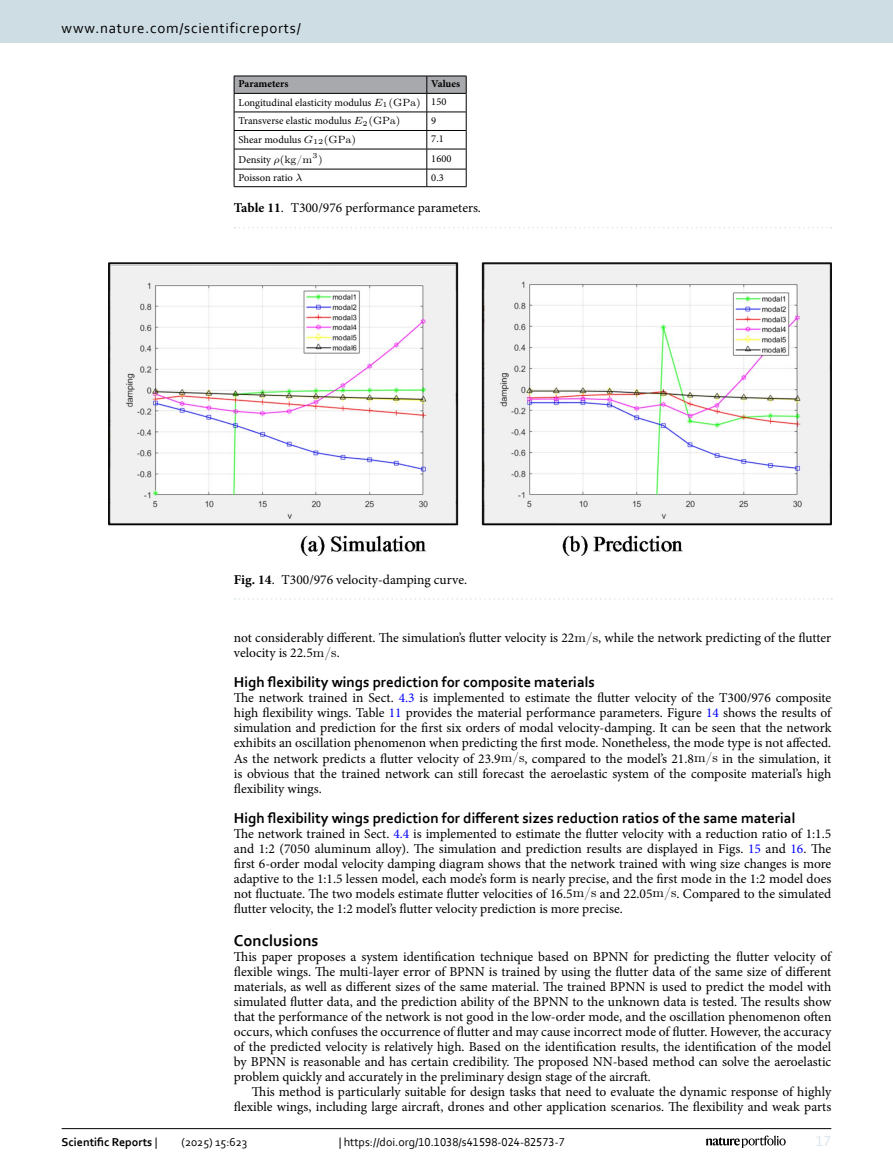
<style>
.page{position:relative;width:893px;height:1174px;background:#fff}
.page>*{position:absolute;margin:0;border:0;box-sizing:border-box;transform-origin:0 0}
.Head_1{font:700 16.5px "Corbel";color:#000}
.Head_2{font:700 15px "Corbel";color:#000}
.t1{font:15px "Corbel";letter-spacing:.05em;color:#000}
.t2{font:15px "Corbel";color:#d9e4eb}
.Body_Text{font:13.5px/15px "Minion Pro";color:#000;text-align:justify}
.Body_Text_Indent{font:13.5px/15px "Minion Pro";color:#000;text-align:right}
.Table_Caption{font:13.5px "Minion Pro";color:#000}
.Figure_Caption{font:13.5px "Minion Pro";color:#000}
.t3{font:12px "Corbel";color:#000}
.t4{font:700 12px "Corbel";color:#000}
.Table_Body{font:10.5px "Minion Pro";letter-spacing:-.005em;color:#000}
.Table_Head{font:700 10.5px "Minion Pro";color:#000}
.s1{font-family:"LM Math Italic 7"}
.s2{font-family:"LM Roman 7"}
.s3{font-family:"SFRM0700"}
.s4{font-weight:700}
.s5{font-family:"SFRM0900"}
.s6{color:#00f}
.s7{font-weight:400}
</style>
<div class="page">
<img style="left:108px;top:262px;width:723px;height:294px">
<svg style="left:235px;top:598px;width:597px;height:1px"></svg>
<svg style="left:234px;top:76px;width:233px;height:110px"></svg>
<hr style="left:427px;top:186px;width:39px;height:1px;background:#000">
<hr style="left:234px;top:186px;width:193px;height:1px;background:#000">
<svg style="left:235px;top:227px;width:597px;height:1px"></svg>
<hr style="left:62px;top:1128px;width:769px;height:1px;background:#000">
<svg style="left:706px;top:1135px;width:80px;height:12px"></svg>
<div style="left:0;top:0;width:893px;height:43px;background:#cedde4"></div>
<p class="t1" style="left:62px;top:18px;width:241px">www.nature.com/scientificreports/</p>
<p class="Table_Head" style="left:239px;top:77px;width:51px">Parameters</p>
<p class="Table_Head" style="left:431px;top:77px;width:30px">Values</p>
<p class="Table_Body" style="left:239px;top:95px;width:184px">Longitudinal elasticity modulus <span class="s1">E</span><sub>1</sub><span class="s2">(</span><span class="s3">GPa</span><span class="s2">)</span></p>
<p class="Table_Body" style="left:431px;top:95px;width:17px">150</p>
<p class="Table_Body" style="left:239px;top:114px;width:163px">Transverse elastic modulus <span class="s1">E</span><sub>2</sub><span class="s2">(</span><span class="s3">GPa</span><span class="s2">)</span></p>
<p class="Table_Body" style="left:431px;top:113px;width:7px">9</p>
<p class="Table_Body" style="left:239px;top:132px;width:119px">Shear modulus <span class="s1">G</span><sub>12</sub><span class="s2">(</span><span class="s3">GPa</span><span class="s2">)</span></p>
<p class="Table_Body" style="left:431px;top:132px;width:14px">7.1</p>
<p class="Table_Body" style="left:239px;top:152px;width:86px">Density <span class="s1">ρ</span><span class="s2">(</span><span class="s3">kg/m</span><sup>3</sup><span class="s2">)</span></p>
<p class="Table_Body" style="left:431px;top:151px;width:22px">1600</p>
<p class="Table_Body" style="left:239px;top:170px;width:65px">Poisson ratio <span class="s1">λ</span></p>
<p class="Table_Body" style="left:431px;top:170px;width:14px">0.3</p>
<p class="Table_Caption" style="left:234px;top:199px;width:249px"><span class="s4">Table 11</span>. T300/976 performance parameters.</p>
<p class="Figure_Caption" style="left:234px;top:570px;width:235px"><span class="s4">Fig. 14</span>. T300/976 velocity-damping curve.</p>
<p class="Body_Text" style="left:234px;top:630px;width:599px">not considerably different. The simulation’s flutter velocity is 22<span class="s5">m/s</span>, while the network predicting of the flutter velocity is 22.5<span class="s5">m/s</span>.</p>
<p class="Head_2" style="left:234px;top:673px;width:362px">High flexibility wings prediction for composite materials</p>
<p class="Body_Text" style="left:234px;top:690px;width:599px">The network trained in Sect. <span class="s6">4.3</span> is implemented to estimate the flutter velocity of the T300/976 composite high flexibility wings. Table <span class="s6">11</span> provides the material performance parameters. Figure <span class="s6">14</span> shows the results of simulation and prediction for the first six orders of modal velocity-damping. It can be seen that the network exhibits an oscillation phenomenon when predicting the first mode. Nonetheless, the mode type is not affected.<br>As the network predicts a flutter velocity of 23.9<span class="s5">m/s</span>, compared to the model’s 21.8<span class="s5">m/s</span> in the simulation, it is obvious that the trained network can still forecast the aeroelastic system of the composite material’s high flexibility wings.</p>
<p class="Head_2" style="left:234px;top:808px;width:563px">High flexibility wings prediction for different sizes reduction ratios of the same material</p>
<p class="Body_Text" style="left:234px;top:825px;width:599px">The network trained in Sect. <span class="s6">4.4</span> is implemented to estimate the flutter velocity with a reduction ratio of 1:1.5 and 1:2 (7050 aluminum alloy). The simulation and prediction results are displayed in Figs. <span class="s6">15</span> and <span class="s6">16</span>. The first 6-order modal velocity damping diagram shows that the network trained with wing size changes is more adaptive to the 1:1.5 lessen model, each mode’s form is nearly precise, and the first mode in the 1:2 model does not fluctuate. The two models estimate flutter velocities of 16.5<span class="s5">m/s</span> and 22.05<span class="s5">m/s</span>. Compared to the simulated flutter velocity, the 1:2 model’s flutter velocity prediction is more precise.</p>
<p class="Head_1" style="left:234px;top:929px;width:86px">Conclusions</p>
<p class="Body_Text" style="left:234px;top:948px;width:599px">This paper proposes a system identification technique based on BPNN for predicting the flutter velocity of flexible wings. The multi-layer error of BPNN is trained by using the flutter data of the same size of different materials, as well as different sizes of the same material. The trained BPNN is used to predict the model with simulated flutter data, and the prediction ability of the BPNN to the unknown data is tested. The results show that the performance of the network is not good in the low-order mode, and the oscillation phenomenon often occurs, which confuses the occurrence of flutter and may cause incorrect mode of flutter. However, the accuracy of the predicted velocity is relatively high. Based on the identification results, the identification of the model by BPNN is reasonable and has certain credibility. The proposed NN-based method can solve the aeroelastic problem quickly and accurately in the preliminary design stage of the aircraft.</p>
<p class="Body_Text_Indent" style="left:234px;top:1083px;width:599px">This method is particularly suitable for design tasks that need to evaluate the dynamic response of highly flexible wings, including large aircraft, drones and other application scenarios. The flexibility and weak parts</p>
<p class="t4" style="left:62px;top:1134px;width:97px">Scientific Reports <span class="s7">|</span></p>
<p class="t3" style="left:181px;top:1134px;width:67px">(2025) 15:623</p>
<p class="t3" style="left:339px;top:1134px;width:228px">| https://doi.org/10.1038/s41598-024-82573-7</p>
<p class="t2" style="left:816px;top:1132px;width:17px">17</p>
</div>
